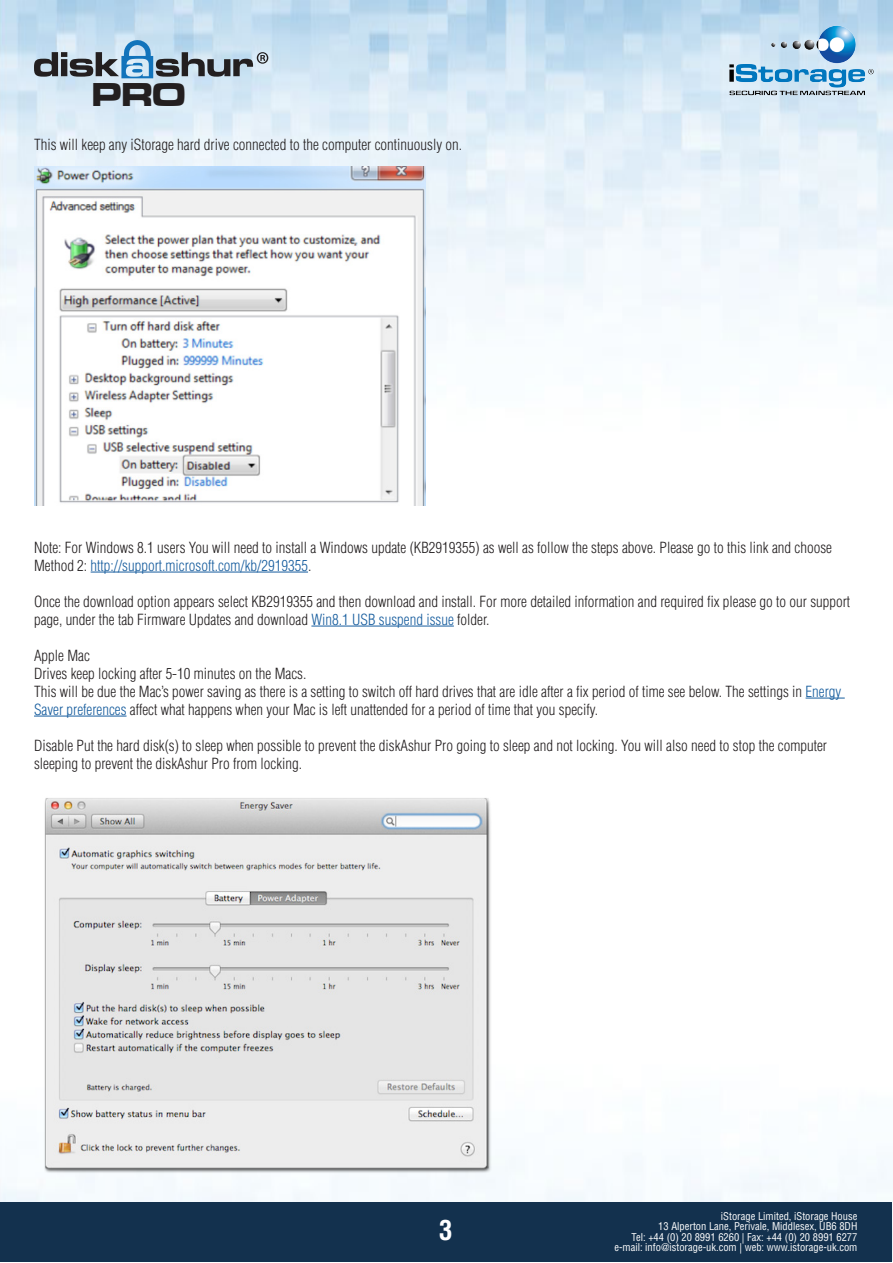
<style>
.page{position:relative;width:893px;height:1263px;background:#fff}
.page>*{position:absolute;margin:0;border:0;box-sizing:border-box;transform-origin:0 0}
.t1{font:34.2px "Microgramma D Bold Exte";color:#231f20}
.t2{font:700 condensed 27px "Helvetica LT Std";color:#fff}
.t3{font:300 condensed 15px/18px "Helvetica LT Std";color:#231f20}
.t4{font:condensed 10.5px/10.5px "Helvetica LT Std";color:#fff;text-align:right}
.s1{color:#175d9e}
</style>
<div class="page">
<div style="left:0;top:1202px;width:892px;height:60px;background:#13314e"></div>
<img style="left:727px;top:22px;width:150px;height:76px">
<svg style="left:34px;top:40px;width:234px;height:38px;background:#96abba"></svg>
<img style="left:34px;top:167px;width:391px;height:338px">
<hr style="left:91px;top:572px;width:217px;height:1px;background:#175d9e">
<hr style="left:311px;top:626px;width:143px;height:1px;background:#175d9e">
<hr style="left:806px;top:698px;width:39px;height:1px;background:#175d9e">
<hr style="left:34px;top:716px;width:93px;height:1px;background:#175d9e">
<img style="left:34px;top:797px;width:469px;height:394px">
<h1 class="t1" style="left:92px;top:72px;width:96px">PRO</h1>
<p class="t3" style="left:34px;top:136px;width:430px">This will keep any iStorage hard drive connected to the computer continuously on.</p>
<p class="t3" style="left:34px;top:538px;width:799px">Note: For Windows 8.1 users You will need to install a Windows update (KB2919355) as well as follow the steps above. Please go to this link and choose<br>Method 2: <span class="s1">http://support.microsoft.com/kb/2919355</span>.</p>
<p class="t3" style="left:34px;top:592px;width:818px">Once the download option appears select KB2919355 and then download and install. For more detailed information and required fix please go to our support page, under the tab Firmware Updates and download <span class="s1">Win8.1 USB suspend issue</span> folder.</p>
<p class="t3" style="left:34px;top:646px;width:57px">Apple Mac</p>
<p class="t3" style="left:34px;top:664px;width:274px">Drives keep locking after 5-10 minutes on the Macs.</p>
<p class="t3" style="left:34px;top:682px;width:809px">This will be due the Mac’s power saving as there is a setting to switch off hard drives that are idle after a fix period of time see below. The settings in <span class="s1">Energy<br>Saver preferences</span> affect what happens when your Mac is left unattended for a period of time that you specify.</p>
<p class="t3" style="left:34px;top:736px;width:794px">Disable Put the hard disk(s) to sleep when possible to prevent the diskAshur Pro going to sleep and not locking. You will also need to stop the computer sleeping to prevent the diskAshur Pro from locking.</p>
<h2 class="t2" style="left:439px;top:1213px;width:15px">3</h2>
<p class="t4" style="left:614px;top:1210px;width:245px">iStorage Limited, iStorage House<br>13 Alperton Lane, Perivale, Middlesex, UB6 8DH<br>Tel: +44 (0) 20 8991 6260 | Fax: +44 (0) 20 8991 6277 e-mail: info@istorage-uk.com | web: www.istorage-uk.com</p>
</div>
